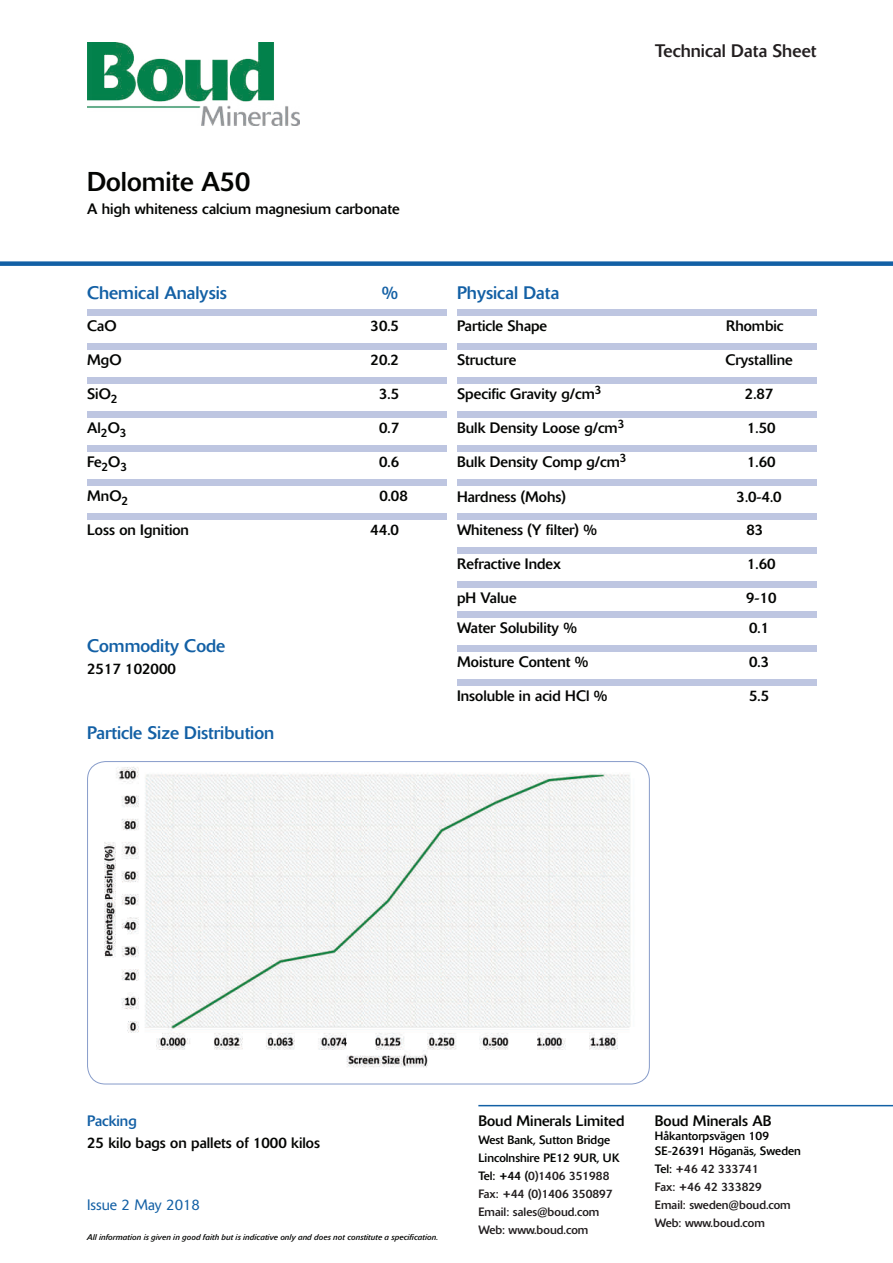
<style>
.page{position:relative;width:893px;height:1263px;background:#fff}
.page>*{position:absolute;margin:0;border:0;box-sizing:border-box;transform-origin:0 0}
.t1{font:27px "Delta";color:#040503}
.t2{font:18px "Delta";color:#1360a5}
.t3{font:18px "Delta";color:#231f20}
.t4{font:15px "Delta";color:#040503}
.t5{font:300 15px "Delta";color:#1360a5}
.t6{font:15px "Delta";color:#1360a5}
.t7{font:12px/18px "Delta";color:#231f20}
.t8{font:12px/14.4px "Delta";color:#040503}
.t9{font:italic 8.25px "Delta";color:#040503}
.s1{color:#040503}
</style>
<div class="page">
<img style="left:87px;top:43px;width:213px;height:82px">
<div style="left:0;top:261px;width:893px;height:5px;background:#1360a5"></div>
<div style="left:87px;top:309px;width:359px;height:7px;background:#bec6e1"></div>
<div style="left:87px;top:343px;width:359px;height:7px;background:#bec6e1"></div>
<div style="left:87px;top:377px;width:359px;height:7px;background:#bec6e1"></div>
<div style="left:87px;top:411px;width:359px;height:7px;background:#bec6e1"></div>
<div style="left:87px;top:445px;width:359px;height:7px;background:#bec6e1"></div>
<div style="left:457px;top:309px;width:359px;height:7px;background:#bec6e1"></div>
<div style="left:457px;top:343px;width:359px;height:7px;background:#bec6e1"></div>
<div style="left:457px;top:377px;width:359px;height:7px;background:#bec6e1"></div>
<div style="left:457px;top:411px;width:359px;height:7px;background:#bec6e1"></div>
<div style="left:457px;top:479px;width:359px;height:7px;background:#bec6e1"></div>
<div style="left:457px;top:513px;width:359px;height:7px;background:#bec6e1"></div>
<div style="left:457px;top:547px;width:359px;height:7px;background:#bec6e1"></div>
<div style="left:457px;top:581px;width:359px;height:7px;background:#bec6e1"></div>
<div style="left:457px;top:611px;width:359px;height:7px;background:#bec6e1"></div>
<div style="left:457px;top:645px;width:359px;height:7px;background:#bec6e1"></div>
<div style="left:457px;top:679px;width:359px;height:7px;background:#bec6e1"></div>
<hr style="left:478px;top:1105px;width:415px;height:1px;background:#1360a5">
<div style="left:87px;top:479px;width:359px;height:7px;background:#bec6e1"></div>
<div style="left:87px;top:513px;width:359px;height:7px;background:#bec6e1"></div>
<div style="left:457px;top:445px;width:359px;height:7px;background:#bec6e1"></div>
<img style="left:88px;top:761px;width:552px;height:319px">
<h1 class="t1" style="left:87px;top:165px;width:165px">Dolomite A50</h1>
<p class="t4" style="left:87px;top:199px;width:314px">A high whiteness calcium magnesium carbonate</p>
<p class="t2" style="left:87px;top:282px;width:141px">Chemical Analysis</p>
<p class="t2" style="left:382px;top:282px;width:18px">%</p>
<p class="t4" style="left:87px;top:316px;width:31px">CaO</p>
<p class="t4" style="left:371px;top:316px;width:30px">30.5</p>
<p class="t4" style="left:87px;top:350px;width:36px">MgO</p>
<p class="t4" style="left:371px;top:350px;width:30px">20.2</p>
<p class="t4" style="left:87px;top:384px;width:32px">SiO<sub>2</sub></p>
<p class="t4" style="left:379px;top:384px;width:21px">3.5</p>
<p class="t4" style="left:87px;top:418px;width:41px">Al<sub>2</sub>O<sub>3</sub></p>
<p class="t4" style="left:379px;top:418px;width:21px">0.7</p>
<p class="t4" style="left:87px;top:452px;width:42px">Fe<sub>2</sub>O<sub>3</sub></p>
<p class="t4" style="left:379px;top:452px;width:21px">0.6</p>
<p class="t4" style="left:87px;top:486px;width:43px">MnO<sub>2</sub></p>
<p class="t4" style="left:379px;top:486px;width:30px">0.08</p>
<p class="t4" style="left:87px;top:520px;width:103px">Loss on Ignition</p>
<p class="t4" style="left:371px;top:520px;width:30px">44.0</p>
<p class="t2" style="left:87px;top:635px;width:140px">Commodity Code</p>
<p class="t4" style="left:87px;top:660px;width:90px">2517 102000</p>
<p class="t2" style="left:87px;top:722px;width:189px">Particle Size Distribution</p>
<p class="t2" style="left:457px;top:282px;width:104px">Physical Data</p>
<p class="t3" style="left:655px;top:39px;width:163px">Technical Data Sheet</p>
<p class="t4" style="left:457px;top:316px;width:91px">Particle Shape</p>
<p class="t4" style="left:726px;top:316px;width:59px">Rhombic</p>
<p class="t4" style="left:725px;top:350px;width:69px">Crystalline</p>
<p class="t4" style="left:457px;top:350px;width:61px">Structure</p>
<p class="t4" style="left:457px;top:384px;width:146px">Specific Gravity g/cm<sup>3</sup></p>
<p class="t4" style="left:745px;top:384px;width:30px">2.87</p>
<p class="t4" style="left:457px;top:418px;width:169px">Bulk Density Loose g/cm<sup>3</sup></p>
<p class="t4" style="left:747px;top:418px;width:30px">1.50</p>
<p class="t4" style="left:457px;top:452px;width:171px">Bulk Density Comp g/cm<sup>3</sup></p>
<p class="t4" style="left:747px;top:452px;width:30px">1.60</p>
<p class="t4" style="left:457px;top:488px;width:110px">Hardness (Mohs)</p>
<p class="t4" style="left:737px;top:488px;width:47px">3.0-4.0</p>
<p class="t4" style="left:457px;top:520px;width:141px">Whiteness (Y filter) %</p>
<p class="t4" style="left:746px;top:520px;width:18px">83</p>
<p class="t4" style="left:457px;top:554px;width:105px">Refractive Index</p>
<p class="t4" style="left:747px;top:554px;width:30px">1.60</p>
<p class="t4" style="left:457px;top:588px;width:61px">pH Value</p>
<p class="t4" style="left:746px;top:588px;width:32px">9-10</p>
<p class="t4" style="left:457px;top:618px;width:121px">Water Solubility %</p>
<p class="t4" style="left:749px;top:618px;width:21px">0.1</p>
<p class="t4" style="left:457px;top:652px;width:133px">Moisture Content %</p>
<p class="t4" style="left:749px;top:652px;width:21px">0.3</p>
<p class="t4" style="left:457px;top:686px;width:152px">Insoluble in acid HCl %</p>
<p class="t4" style="left:749px;top:686px;width:21px">5.5</p>
<p class="t6" style="left:87px;top:1111px;width:51px">Packing</p>
<p class="t4" style="left:87px;top:1134px;width:234px">25 kilo bags on pallets of 1000 kilos</p>
<p class="t5" style="left:87px;top:1196px;width:114px">Issue 2 May 2018</p>
<p class="t9" style="left:87px;top:1231px;width:352px">All information is given in good faith but is indicative only and does not constitute a specification.</p>
<p class="t4" style="left:478px;top:1111px;width:148px">Boud Minerals Limited</p>
<p class="t7" style="left:478px;top:1131px;width:143px"><span class="s1">West Bank, Sutton Bridge<br>Lincolnshire PE12 9UR, UK<br>Tel: +44 (</span>0)1406 351988<br>Fax: +44 (0)1406 350897<br>Email: sales@boud.com<br>Web: www.boud.com</p>
<p class="t4" style="left:655px;top:1111px;width:118px">Boud Minerals AB</p>
<p class="t8" style="left:655px;top:1129px;width:148px">Håkantorpsvägen 109<br>SE-26391 Höganäs, Sweden</p>
<p class="t7" style="left:655px;top:1159px;width:137px"><span class="s1">Tel:</span> +46 42 333741<br>Fax: +46 42 333829<br>Email: sweden@boud.com<br>Web: www.boud.com</p>
</div>
